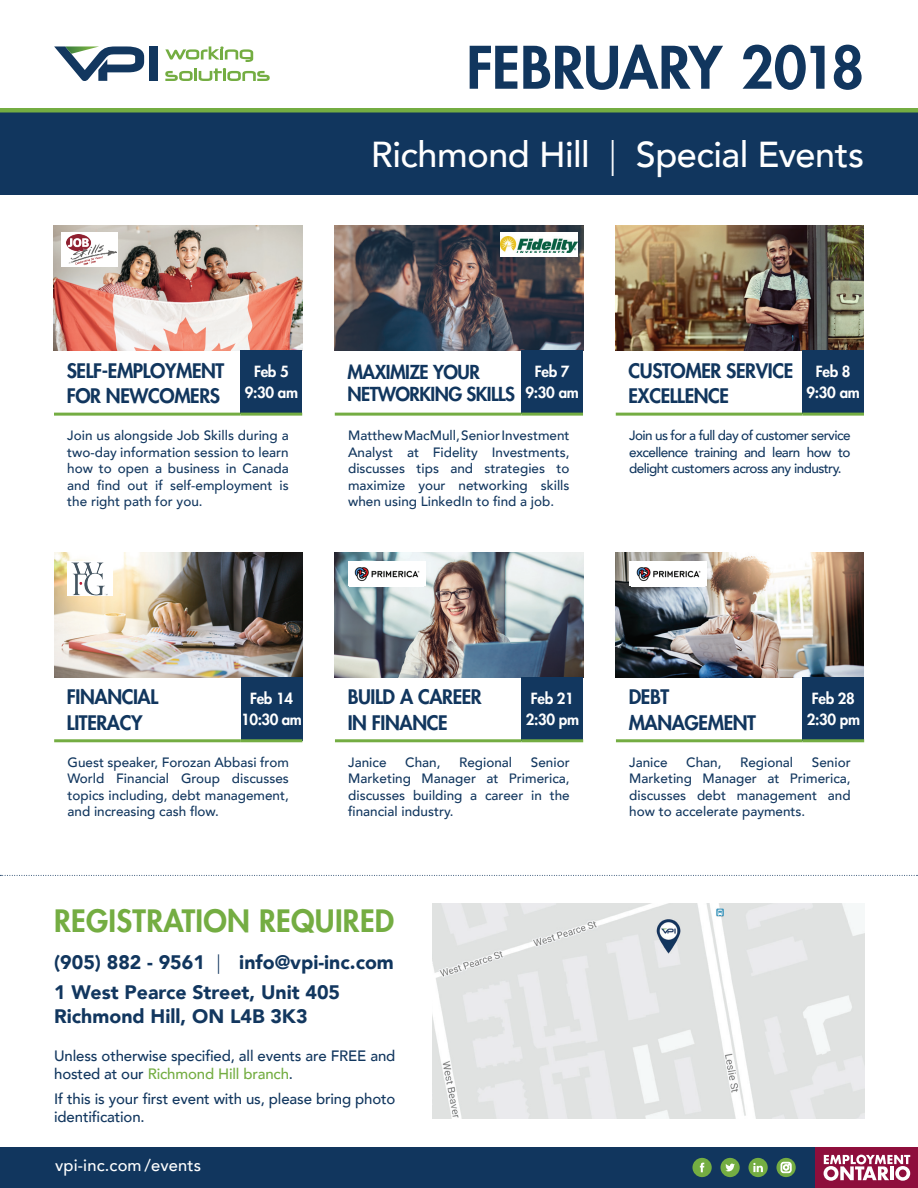
<style>
.page{position:relative;width:918px;height:1188px;background:#fff}
.page>*{position:absolute;margin:0;border:0;box-sizing:border-box;transform-origin:0 0}
.t1{font:800 57px "Futura Std";letter-spacing:-.01em;color:#11365e}
.t2{font:500 36px "Avenir";letter-spacing:-.01em;color:#fff}
.t3{font:800 30px "Futura Std";letter-spacing:.01em;color:#74ad42}
.t4{font:800 19.5px/25.5px "Futura Std";letter-spacing:-.02em;color:#11365e}
.t5{font:900 19.5px/30.2px "Avenir";color:#11365e}
.t6{font:900 19.5px "Avenir";color:#12375f}
.t7{font:800 18.75px/22.5px "Futura Std";letter-spacing:-.03em;color:#11365e}
.t8{font:500 16.5px "Avenir";letter-spacing:.01em;color:#fff}
.t9{font:500 15px/18px "Avenir";letter-spacing:-.01em;color:#12375f}
.t10{font:800 15px/21px "Futura Std";letter-spacing:-.02em;color:#fff;text-align:center}
.t11{font:500 13.5px/16.5px "Avenir";color:#12375f;text-align:justify}
.s1{font-weight:300}
.s2{color:#12375f}
.s3{color:#74ad42}
</style>
<div class="page">
<div style="left:0;top:1147px;width:918px;height:41px;background:#11365e"></div>
<svg style="left:692px;top:1158px;width:20px;height:19px"></svg>
<svg style="left:720px;top:1158px;width:20px;height:19px"></svg>
<svg style="left:748px;top:1158px;width:20px;height:19px"></svg>
<svg style="left:776px;top:1158px;width:20px;height:19px"></svg>
<svg style="left:781px;top:1162px;width:10px;height:11px"></svg>
<div style="left:816px;top:1147px;width:102px;height:41px;background:#8e0e3c"></div>
<svg style="left:824px;top:1155px;width:86px;height:26px"></svg>
<img style="left:432px;top:904px;width:432px;height:215px">
<svg style="left:0;top:875px;width:918px;height:1px"></svg>
<img style="left:54px;top:553px;width:248px;height:124px">
<img style="left:54px;top:226px;width:248px;height:125px">
<img style="left:335px;top:553px;width:248px;height:124px">
<img style="left:335px;top:226px;width:248px;height:125px">
<img style="left:616px;top:553px;width:248px;height:124px">
<img style="left:616px;top:226px;width:248px;height:125px">
<div style="left:241px;top:677px;width:61px;height:64px;background:#12375f"></div>
<hr style="left:54px;top:739px;width:187px;height:3px;background:#74ad42">
<hr style="left:241px;top:739px;width:61px;height:3px;background:#74ad42">
<div style="left:241px;top:351px;width:61px;height:63px;background:#12375f"></div>
<hr style="left:54px;top:413px;width:187px;height:3px;background:#74ad42">
<hr style="left:241px;top:413px;width:61px;height:3px;background:#74ad42">
<div style="left:522px;top:677px;width:61px;height:64px;background:#12375f"></div>
<hr style="left:335px;top:739px;width:187px;height:3px;background:#74ad42">
<hr style="left:522px;top:739px;width:61px;height:3px;background:#74ad42">
<div style="left:521px;top:351px;width:62px;height:63px;background:#12375f"></div>
<hr style="left:335px;top:413px;width:186px;height:3px;background:#74ad42">
<hr style="left:521px;top:413px;width:62px;height:3px;background:#74ad42">
<div style="left:803px;top:677px;width:61px;height:64px;background:#12375f"></div>
<hr style="left:616px;top:739px;width:187px;height:3px;background:#74ad42">
<hr style="left:803px;top:739px;width:61px;height:3px;background:#74ad42">
<div style="left:802px;top:351px;width:62px;height:63px;background:#12375f"></div>
<hr style="left:616px;top:413px;width:186px;height:3px;background:#74ad42">
<hr style="left:802px;top:413px;width:62px;height:3px;background:#74ad42">
<div style="left:500px;top:232px;width:77px;height:25px;background:#fff"></div>
<img style="left:500px;top:236px;width:77px;height:17px">
<div style="left:348px;top:561px;width:77px;height:25px;background:#fff"></div>
<img style="left:354px;top:567px;width:66px;height:15px">
<div style="left:629px;top:561px;width:78px;height:25px;background:#fff"></div>
<img style="left:636px;top:567px;width:65px;height:15px">
<div style="left:62px;top:232px;width:56px;height:35px;background:#fff"></div>
<img style="left:66px;top:235px;width:51px;height:30px">
<div style="left:67px;top:561px;width:45px;height:35px;background:#fff"></div>
<img style="left:71px;top:562px;width:37px;height:33px">
<div style="left:0;top:112px;width:918px;height:83px;background:#11365e"></div>
<hr style="left:0;top:108px;width:918px;height:4px;background:#74ad42">
<div style="left:149px;top:46px;width:9px;height:35px;background:#12375f"></div>
<svg style="left:165px;top:68px;width:105px;height:13px"></svg>
<svg style="left:165px;top:46px;width:88px;height:16px"></svg>
<svg style="left:54px;top:46px;width:90px;height:35px"></svg>
<h1 class="t1" style="left:467px;top:32px;width:399px">FEBRUARY 2018</h1>
<h2 class="t2" style="left:371px;top:123px;width:495px">Richmond Hill <span class="s1">|</span> Special Events</h2>
<h3 class="t4" style="left:67px;top:358px;width:159px">SELF-EMPLOYMENT<br>FOR NEWCOMERS</h3>
<p class="t10" style="left:245px;top:361px;width:55px">Feb 5<br>9:30 am</p>
<p class="t11" style="left:67px;top:427px;width:223px">Join us alongside Job Skills during a two-day information session to learn how to open a business in Canada and find out if self-employment is the right path for you.</p>
<h3 class="t7" style="left:348px;top:361px;width:169px">MAXIMIZE YOUR<br>NETWORKING SKILLS</h3>
<p class="t10" style="left:526px;top:361px;width:55px">Feb 7<br>9:30 am</p>
<p class="t11" style="left:348px;top:427px;width:223px">Matthew MacMull, Senior Investment Analyst at Fidelity Investments, discusses tips and strategies to maximize your networking skills when using LinkedIn to find a job.</p>
<h3 class="t4" style="left:629px;top:358px;width:166px">CUSTOMER SERVICE<br>EXCELLENCE</h3>
<p class="t10" style="left:807px;top:361px;width:55px">Feb 8<br>9:30 am</p>
<p class="t11" style="left:629px;top:427px;width:223px">Join us for a full day of customer service excellence training and learn how to delight customers across any industry.</p>
<h3 class="t4" style="left:67px;top:684px;width:93px">FINANCIAL<br>LITERACY</h3>
<p class="t10" style="left:241px;top:688px;width:62px">Feb 14<br>10:30 am</p>
<p class="t11" style="left:68px;top:753px;width:223px">Guest speaker, Forozan Abbasi from World Financial Group discusses topics including, debt management, and increasing cash flow.</p>
<h3 class="t4" style="left:348px;top:684px;width:136px">BUILD A CAREER<br>IN FINANCE</h3>
<p class="t10" style="left:526px;top:688px;width:55px">Feb 21<br>2:30 pm</p>
<p class="t11" style="left:348px;top:753px;width:40px">Janice</p>
<p class="t11" style="left:405px;top:753px;width:37px">Chan,</p>
<p class="t11" style="left:459px;top:753px;width:55px">Regional</p>
<p class="t11" style="left:348px;top:753px;width:223px;text-indent:183px">Senior Marketing Manager at Primerica, discusses building a career in the financial industry.</p>
<h3 class="t4" style="left:629px;top:684px;width:129px">DEBT<br>MANAGEMENT</h3>
<p class="t10" style="left:807px;top:688px;width:55px">Feb 28<br>2:30 pm</p>
<p class="t11" style="left:629px;top:753px;width:40px">Janice</p>
<p class="t11" style="left:686px;top:753px;width:37px">Chan,</p>
<p class="t11" style="left:740px;top:753px;width:55px">Regional</p>
<p class="t11" style="left:629px;top:753px;width:223px;text-indent:183px">Senior Marketing Manager at Primerica, discusses debt management and how to accelerate payments.</p>
<h3 class="t3" style="left:54px;top:902px;width:342px">REGISTRATION REQUIRED</h3>
<h3 class="t5" style="left:54px;top:947px;width:341px">(905) 882 - 9561 <span class="s1">|</span> info@vpi-inc.com<br><span class="s2">1 West Pearce Street, Unit 405</span></h3>
<h3 class="t6" style="left:54px;top:999px;width:255px">Richmond Hill, ON L4B 3K3</h3>
<p class="t9" style="left:54px;top:1046px;width:343px">Unless otherwise specified, all events are FREE and hosted at our <span class="s3">Richmond Hill branch</span>.</p>
<p class="t9" style="left:54px;top:1089px;width:343px">If this is your first event with us, please bring photo identification.</p>
<p class="t8" style="left:55px;top:1151px;width:148px">vpi-inc.com /events</p>
</div>
